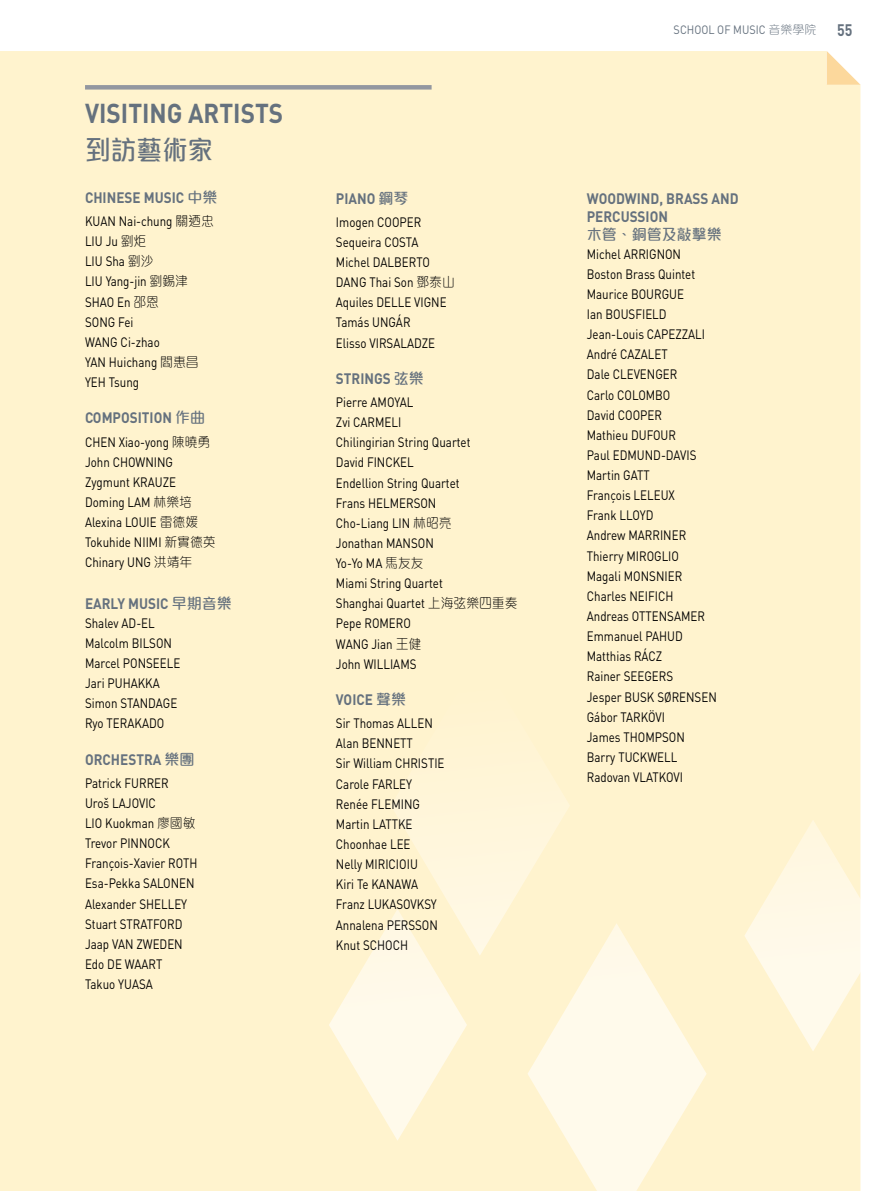
<style>
.page{position:relative;width:893px;height:1191px;background:#fff}
.page>*{position:absolute;margin:0;border:0;box-sizing:border-box;transform-origin:0 0}
.t1{font:700 27px "DIN Pro";color:#65717e;scale:.9 1}
.t2{font:500 27px "M Elle HK";color:#65717e;scale:.95 1}
.t3{font:700 16.5px "DIN Pro";color:#65717e;scale:.85 1}
.t4{font:700 15px/18px "DIN Pro";color:#65717e;scale:.9 1}
.t5{font:500 15px "M Elle HK";color:#65717e}
.t6{font:13.5px/20.1px "DIN Pro";color:#000;scale:.85 1}
.t7{font:12px "DIN Pro";color:#65717e;scale:.9 1}
.s1{font-family:"M Elle HK";font-weight:500}
.s2{font-family:"M Elle HK";font-weight:300}
</style>
<div class="page">
<div style="left:0;top:51px;width:860px;height:1140px;background:#fff3ce"></div>
<svg style="left:329px;top:908px;width:138px;height:232px;background:#fff6dc"></svg>
<svg style="left:527px;top:923px;width:180px;height:268px;background:#fff6de"></svg>
<svg style="left:391px;top:655px;width:179px;height:300px;background:#fff4d3"></svg>
<svg style="left:744px;top:819px;width:117px;height:232px;background:#fff6dc"></svg>
<div style="left:85px;top:85px;width:347px;height:5px;background:#9397a0"></div>
<svg style="left:827px;top:51px;width:33px;height:34px"></svg>
<h1 class="t1" style="left:85px;top:95px;width:222px">VISITING ARTISTS</h1>
<h1 class="t2" style="left:85px;top:136px;width:137px">到訪藝術家</h1>
<p class="t4" style="left:85px;top:188px;width:149px">CHINESE MUSIC <span class="s1">中樂</span></p>
<p class="t6" style="left:85px;top:210px;width:153px">KUAN Nai-chung <span class="s2">關迺忠<br></span>LIU Ju <span class="s2">劉炬<br></span>LIU Sha <span class="s2">劉沙<br></span>LIU Yang-jin <span class="s2">劉錫津<br></span>SHAO En <span class="s2">邵恩<br></span>SONG Fei<br>WANG Ci-zhao<br>YAN Huichang <span class="s2">閻惠昌<br></span>YEH Tsung</p>
<p class="t4" style="left:85px;top:408px;width:135px">COMPOSITION <span class="s1">作曲</span></p>
<p class="t6" style="left:85px;top:431px;width:155px">CHEN Xiao-yong <span class="s2">陳曉勇<br></span>John CHOWNING<br>Zygmunt KRAUZE<br>Doming LAM <span class="s2">林樂培<br></span>Alexina LOUIE <span class="s2">雷德媛<br></span>Tokuhide NIIMI <span class="s2">新實德英<br></span>Chinary UNG <span class="s2">洪靖年</span></p>
<p class="t4" style="left:85px;top:594px;width:165px">EARLY MUSIC <span class="s1">早期音樂</span></p>
<p class="t6" style="left:85px;top:612px;width:114px">Shalev AD-EL<br>Malcolm BILSON<br>Marcel PONSEELE<br>Jari PUHAKKA<br>Simon STANDAGE<br>Ryo TERAKADO</p>
<p class="t4" style="left:85px;top:749px;width:123px">ORCHESTRA <span class="s1">樂團</span></p>
<p class="t6" style="left:85px;top:772px;width:134px">Patrick FURRER<br>Uroš LAJOVIC<br>LIO Kuokman <span class="s2">廖國敏<br></span>Trevor PINNOCK<br>François-Xavier ROTH<br>Esa-Pekka SALONEN<br>Alexander SHELLEY<br>Stuart STRATFORD<br>Jaap VAN ZWEDEN<br>Edo DE WAART<br>Takuo YUASA</p>
<p class="t4" style="left:336px;top:189px;width:82px">PIANO <span class="s1">鋼琴</span></p>
<p class="t6" style="left:336px;top:211px;width:141px">Imogen COOPER<br>Sequeira COSTA<br>Michel DALBERTO<br>DANG Thai Son <span class="s2">鄧泰山<br></span>Aquiles DELLE VIGNE<br>Tamás UNGÁR<br>Elisso VIRSALADZE</p>
<p class="t4" style="left:336px;top:369px;width:99px">STRINGS <span class="s1">弦樂</span></p>
<p class="t6" style="left:336px;top:391px;width:215px">Pierre AMOYAL<br>Zvi CARMELI<br>Chilingirian String Quartet<br>David FINCKEL<br>Endellion String Quartet<br>Frans HELMERSON<br>Cho-Liang LIN <span class="s2">林昭亮<br></span>Jonathan MANSON<br>Yo-Yo MA <span class="s2">馬友友<br></span>Miami String Quartet<br>Shanghai Quartet <span class="s2">上海弦樂四重奏<br></span>Pepe ROMERO<br>WANG Jian <span class="s2">王健<br></span>John WILLIAMS</p>
<p class="t4" style="left:336px;top:690px;width:79px">VOICE <span class="s1">聲樂</span></p>
<p class="t6" style="left:336px;top:712px;width:129px">Sir Thomas ALLEN<br>Alan BENNETT<br>Sir William CHRISTIE<br>Carole FARLEY<br>Renée FLEMING<br>Martin LATTKE<br>Choonhae LEE<br>Nelly MIRICIOIU<br>Kiri Te KANAWA<br>Franz LUKASOVKSY<br>Annalena PERSSON<br>Knut SCHOCH</p>
<p class="t7" style="left:674px;top:21px;width:160px">SCHOOL OF MUSIC <span class="s2">音樂學院</span></p>
<p class="t3" style="left:837px;top:19px;width:20px">55</p>
<p class="t4" style="left:587px;top:189px;width:170px">WOODWIND, BRASS AND<br>PERCUSSION</p>
<p class="t5" style="left:587px;top:227px;width:136px">木管、銅管及敲擊樂</p>
<p class="t6" style="left:587px;top:243px;width:154px">Michel ARRIGNON<br>Boston Brass Quintet<br>Maurice BOURGUE<br>Ian BOUSFIELD<br>Jean-Louis CAPEZZALI<br>André CAZALET<br>Dale CLEVENGER<br>Carlo COLOMBO<br>David COOPER<br>Mathieu DUFOUR<br>Paul EDMUND-DAVIS<br>Martin GATT<br>François LELEUX<br>Frank LLOYD<br>Andrew MARRINER<br>Thierry MIROGLIO<br>Magali MONSNIER<br>Charles NEIFICH<br>Andreas OTTENSAMER<br>Emmanuel PAHUD<br>Matthias RÁCZ<br>Rainer SEEGERS<br>Jesper BUSK SØRENSEN<br>Gábor TARKÖVI<br>James THOMPSON<br>Barry TUCKWELL<br>Radovan VLATKOVI</p>
</div>
